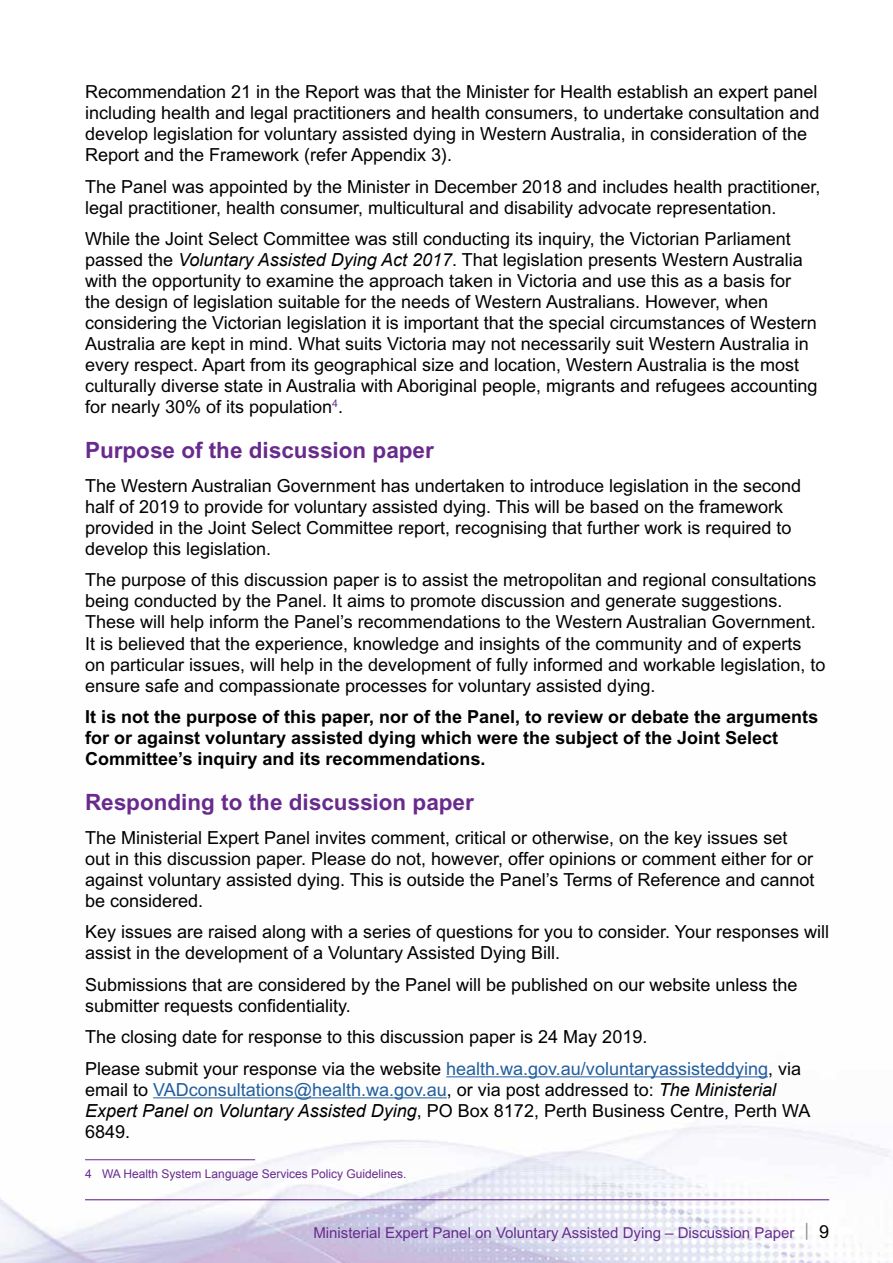
<style>
.page{position:relative;width:893px;height:1263px;background:#fff}
.page>*{position:absolute;margin:0;border:0;box-sizing:border-box;transform-origin:0 0}
.t1{font:700 22.5px "Arial MT Std";color:#682b8d}
.t2{font:18px/21px "Arial MT Std";color:#000}
.t3{font:700 18px/21px "Arial MT Std";color:#000}
.t4{font:15px "Arial MT Std";color:#682b8d}
.t5{font:12px "Arial";color:#682b8d}
.s1{font-family:"Arial";font-style:italic}
.s2{color:#215e9e}
.s3{font-family:"Arial MT Std"}
.s4{font-size:18px;color:#939598}
.s5{font-size:18px;color:#000}
</style>
<div class="page">
<img style="left:0;top:1076px;width:893px;height:187px">
<hr style="left:85px;top:1199px;width:744px;height:1px;background:#682b8d">
<hr style="left:446px;top:1076px;width:322px;height:1px;background:#215e9e">
<hr style="left:153px;top:1097px;width:294px;height:1px;background:#215e9e">
<hr style="left:85px;top:1159px;width:170px;height:1px;background:#682b8d">
<p class="t2" style="left:85px;top:81px;width:736px">Recommendation 21 in the Report was that the Minister for Health establish an expert panel including health and legal practitioners and health consumers, to undertake consultation and develop legislation for voluntary assisted dying in Western Australia, in consideration of the Report and the Framework (refer Appendix 3).</p>
<p class="t2" style="left:85px;top:176px;width:737px">The Panel was appointed by the Minister in December 2018 and includes health practitioner, legal practitioner, health consumer, multicultural and disability advocate representation.</p>
<p class="t2" style="left:85px;top:228px;width:734px">While the Joint Select Committee was still conducting its inquiry, the Victorian Parliament passed the <span class="s1">Voluntary Assisted Dying Act 2017</span>. That legislation presents Western Australia with the opportunity to examine the approach taken in Victoria and use this as a basis for the design of legislation suitable for the needs of Western Australians. However, when considering the Victorian legislation it is important that the special circumstances of Western Australia are kept in mind. What suits Victoria may not necessarily suit Western Australia in every respect. Apart from its geographical size and location, Western Australia is the most culturally diverse state in Australia with Aboriginal people, migrants and refugees accounting for nearly 30% of its population<sup>4</sup>.</p>
<p class="t1" style="left:85px;top:437px;width:350px">Purpose of the discussion paper</p>
<p class="t2" style="left:85px;top:475px;width:718px">The Western Australian Government has undertaken to introduce legislation in the second half of 2019 to provide for voluntary assisted dying. This will be based on the framework provided in the Joint Select Committee report, recognising that further work is required to develop this legislation.</p>
<p class="t2" style="left:85px;top:570px;width:742px">The purpose of this discussion paper is to assist the metropolitan and regional consultations being conducted by the Panel. It aims to promote discussion and generate suggestions.<br>These will help inform the Panel’s recommendations to the Western Australian Government.<br>It is believed that the experience, knowledge and insights of the community and of experts on particular issues, will help in the development of fully informed and workable legislation, to ensure safe and compassionate processes for voluntary assisted dying.</p>
<p class="t3" style="left:85px;top:706px;width:735px">It is not the purpose of this paper, nor of the Panel, to review or debate the arguments for or against voluntary assisted dying which were the subject of the Joint Select<br>Committee’s inquiry and its recommendations.</p>
<p class="t1" style="left:85px;top:789px;width:390px">Responding to the discussion paper</p>
<p class="t2" style="left:85px;top:827px;width:731px">The Ministerial Expert Panel invites comment, critical or otherwise, on the key issues set out in this discussion paper. Please do not, however, offer opinions or comment either for or against voluntary assisted dying. This is outside the Panel’s Terms of Reference and cannot be considered.</p>
<p class="t2" style="left:85px;top:921px;width:746px">Key issues are raised along with a series of questions for you to consider. Your responses will assist in the development of a Voluntary Assisted Dying Bill.</p>
<p class="t2" style="left:85px;top:974px;width:714px">Submissions that are considered by the Panel will be published on our website unless the submitter requests confidentiality.</p>
<p class="t2" style="left:85px;top:1021px;width:717px;line-height:31.7px">The closing date for response to this discussion paper is 24 May 2019.<br>Please submit your response via the website <span class="s2">health.wa.gov.au/voluntaryassisteddying</span>, via</p>
<p class="t2" style="left:85px;top:1079px;width:727px">email to <span class="s2">VADconsultations@health.wa.gov.au</span>, or via post addressed to: <span class="s1">The Ministerial<br>Expert Panel on Voluntary Assisted Dying</span>, PO Box 8172, Perth Business Centre, Perth WA<br>6849.</p>
<p class="t5" style="left:85px;top:1166px;width:323px"><span class="s3">4</span> WA Health System Language Services Policy Guidelines.</p>
<p class="t4" style="left:313px;top:1224px;width:517px">Ministerial Expert Panel on Voluntary Assisted Dying – Discussion Paper <span class="s4">|</span> <span class="s5">9</span></p>
</div>
